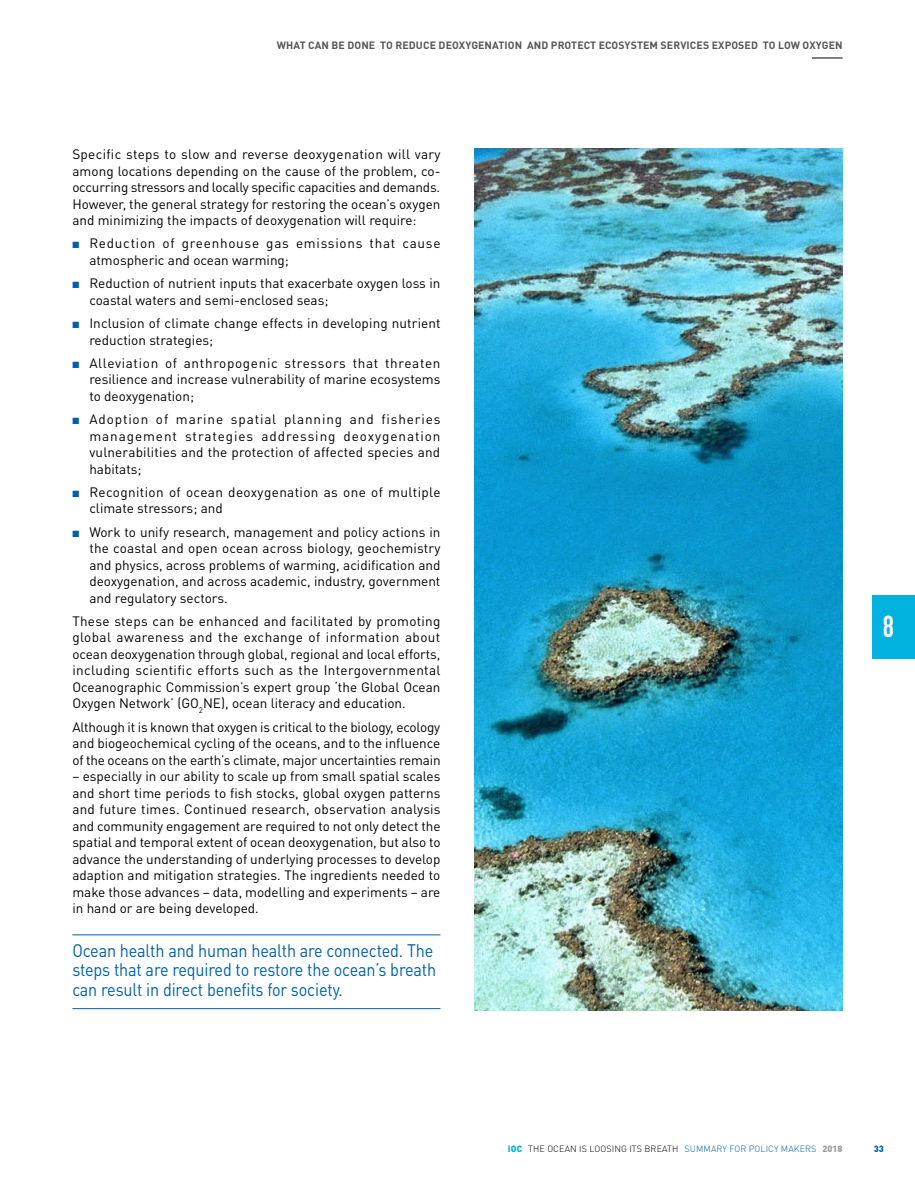
<style>
.page{position:relative;width:915px;height:1191px;background:#fff}
.page>*{position:absolute;margin:0;border:0;box-sizing:border-box;transform-origin:0 0}
.t1{font:700 30px "DIN Condensed";color:#fff}
.t2{font:18px/19.5px "DINOT";letter-spacing:-.01em;color:#0060a9;scale:.9 1}
.t3{font:13.5px/16.5px "DINOT";color:#000;text-align:justify}
.t4{font:13.5px/16.5px "DINOT";letter-spacing:.055em;color:#000}
.t5{font:13.5px/16.5px "DINOT";letter-spacing:.03em;color:#000}
.t6{font:700 10.5px "DINOT";letter-spacing:.01em;color:#575756}
.t7{font:300 9px "DINOT";letter-spacing:.01em;color:#000}
.t8{font:900 9px "DINOT";color:#0060a9}
.s1{color:#0060a9}
.s2{font-weight:900;color:#00b2dd}
.s3{font-weight:900;color:#9d9d9c}
</style>
<div class="page">
<hr style="left:811px;top:57px;width:31px;height:2px;background:#575756">
<div style="left:872px;top:595px;width:42px;height:63px;background:#00b2dd"></div>
<img style="left:474px;top:149px;width:368px;height:862px">
<hr style="left:72px;top:934px;width:368px;height:1px;background:#0060a9">
<hr style="left:72px;top:1008px;width:368px;height:1px;background:#0060a9">
<p class="t6" style="left:277px;top:38px;width:567px">WHAT CAN BE DONE TO REDUCE DEOXYGENATION AND PROTECT ECOSYSTEM SERVICES EXPOSED TO LOW OXYGEN</p>
<p class="t3" style="left:72px;top:145px;width:369px">Specific steps to slow and reverse deoxygenation will vary among locations depending on the cause of the problem, co&shy;occurring stressors and locally specific capacities and demands.<br>However, the general strategy for restoring the ocean’s oxygen and minimizing the impacts of deoxygenation will require:</p>
<p class="t4" style="left:89px;top:235px;width:352px;text-indent:-17px"><span class="s1">■</span> Reduction of greenhouse gas emissions that cause atmospheric and ocean warming;</p>
<p class="t3" style="left:89px;top:274px;width:352px;text-indent:-17px"><span class="s1">■</span> Reduction of nutrient inputs that exacerbate oxygen loss in coastal waters and semi-enclosed seas;</p>
<p class="t3" style="left:89px;top:314px;width:353px;text-indent:-17px"><span class="s1">■</span> Inclusion of climate change effects in developing nutrient reduction strategies;</p>
<p class="t3" style="left:89px;top:354px;width:352px;text-indent:-17px"><span class="s1">■</span> Alleviation of anthropogenic stressors that threaten resilience and increase vulnerability of marine ecosystems to deoxygenation;</p>
<p class="t3" style="left:89px;top:410px;width:352px;text-indent:-17px"><span class="s1">■</span> Adoption of marine spatial planning and fisheries management strategies addressing deoxygenation vulnerabilities and the protection of affected species and habitats;</p>
<p class="t5" style="left:89px;top:483px;width:352px;text-indent:-17px"><span class="s1">■</span> Recognition of ocean deoxygenation as one of multiple climate stressors; and</p>
<p class="t3" style="left:89px;top:523px;width:352px;text-indent:-17px"><span class="s1">■</span> Work to unify research, management and policy actions in the coastal and open ocean across biology, geochemistry and physics, across problems of warming, acidification and deoxygenation, and across academic, industry, government and regulatory sectors.</p>
<p class="t3" style="left:72px;top:612px;width:369px">These steps can be enhanced and facilitated by promoting global awareness and the exchange of information about ocean deoxygenation through global, regional and local efforts, including scientific efforts such as the Intergovernmental Oceanographic Commission’s expert group ‘the Global Ocean Oxygen Network’ (GO<sub>2</sub>NE), ocean literacy and education.</p>
<p class="t3" style="left:72px;top:718px;width:369px">Although it is known that oxygen is critical to the biology, ecology and biogeochemical cycling of the oceans, and to the influence of the oceans on the earth’s climate, major uncertainties remain</p>
<p class="t3" style="left:72px;top:767px;width:370px">– especially in our ability to scale up from small spatial scales and short time periods to fish stocks, global oxygen patterns and future times. Continued research, observation analysis and community engagement are required to not only detect the spatial and temporal extent of ocean deoxygenation, but also to advance the understanding of underlying processes to develop adaption and mitigation strategies. The ingredients needed to make those advances – data, modelling and experiments – are in hand or are being developed.</p>
<h2 class="t2" style="left:72px;top:939px;width:405px">Ocean health and human health are connected. The steps that are required to restore the ocean’s breath can result in direct benefits for society.</h2>
<h1 class="t1" style="left:882px;top:606px;width:13px">8</h1>
<p class="t7" style="left:507px;top:1142px;width:336px"><span class="s2">IOC</span> THE OCEAN IS LOOSING ITS BREATH <span class="s1">SUMMARY FOR POLICY MAKERS</span> <span class="s3">2018</span></p>
<p class="t8" style="left:873px;top:1142px;width:12px">33</p>
</div>
